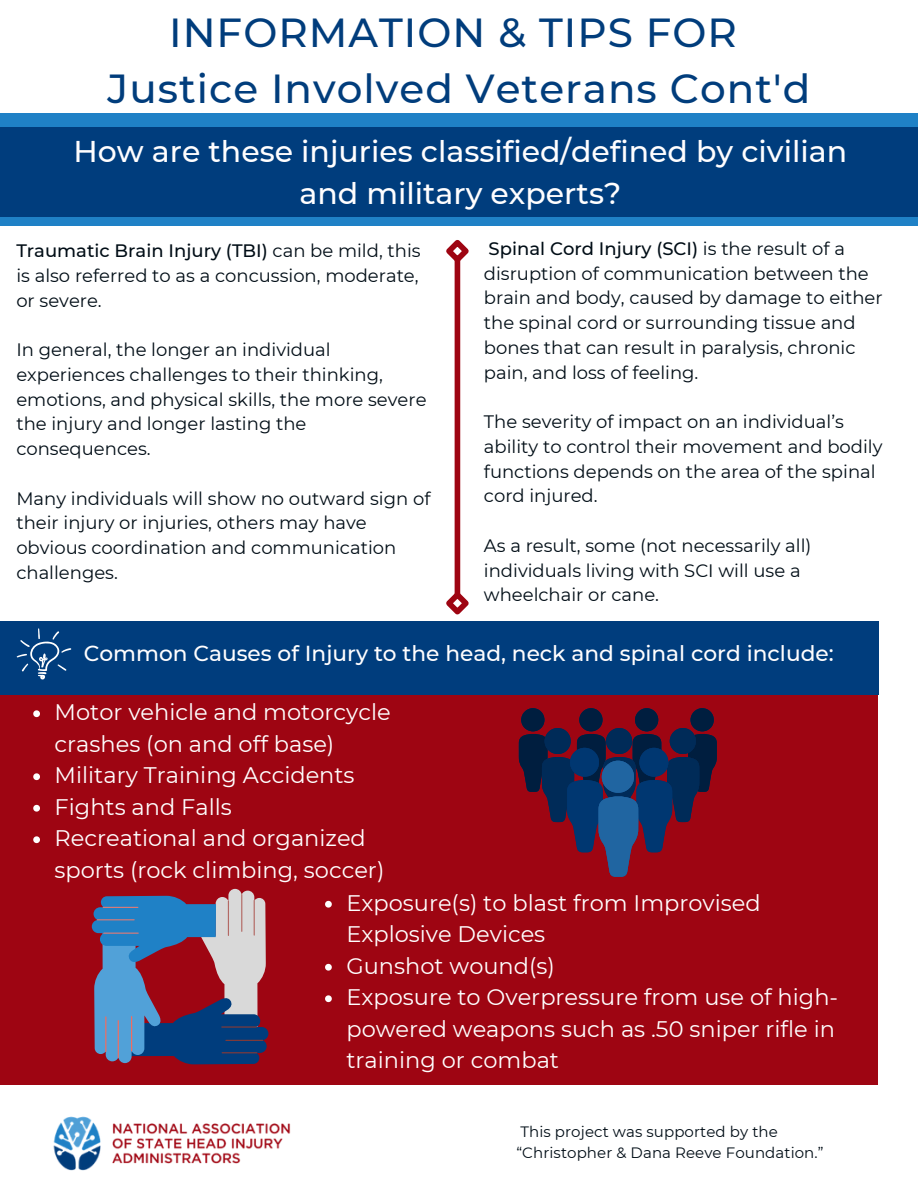
<style>
.page{position:relative;width:918px;height:1188px;background:#fff}
.page>*{position:absolute;margin:0;border:0;box-sizing:border-box;transform-origin:0 0}
.t1{font:500 40.5px/56.2px "Montserrat";letter-spacing:.025em;color:#013d7c;text-align:center}
.t2{font:500 30px/41.7px "Montserrat";color:#fffeff;text-align:center}
.t3{font:22.5px/31.5px "Montserrat";color:#fff}
.t4{font:500 21.75px "Montserrat";color:#fffeff}
.t5{font:18px/24.8px "Montserrat";color:#000d16}
.t6{font:15px/20.2px "Montserrat";letter-spacing:.005em;color:#000d16}
.s1{font-weight:500}
</style>
<div class="page">
<div style="left:0;top:693px;width:878px;height:392px;background:#9e0512"></div>
<div style="left:0;top:113px;width:918px;height:21px;background:#1f81c6"></div>
<div style="left:0;top:127px;width:918px;height:90px;background:#003d7d"></div>
<div style="left:0;top:217px;width:918px;height:9px;background:#1f81c6"></div>
<svg style="left:33px;top:710px;width:7px;height:7px"></svg>
<svg style="left:33px;top:773px;width:7px;height:7px"></svg>
<svg style="left:33px;top:805px;width:7px;height:7px"></svg>
<svg style="left:33px;top:836px;width:7px;height:7px"></svg>
<div style="left:455px;top:258px;width:5px;height:338px;background:#9e0512"></div>
<svg style="left:446px;top:240px;width:23px;height:27px"></svg>
<svg style="left:446px;top:587px;width:23px;height:28px"></svg>
<div style="left:0;top:621px;width:879px;height:73px;background:#003d7d"></div>
<svg style="left:16px;top:628px;width:55px;height:52px"></svg>
<svg style="left:519px;top:708px;width:198px;height:169px"></svg>
<div style="left:602px;top:761px;width:32px;height:32px;background:#2065a1;border-radius:50%"></div>
<svg style="left:325px;top:901px;width:7px;height:7px"></svg>
<svg style="left:325px;top:964px;width:7px;height:7px"></svg>
<svg style="left:325px;top:995px;width:7px;height:7px"></svg>
<svg style="left:92px;top:889px;width:176px;height:175px"></svg>
<hr style="left:104px;top:933px;width:34px;height:1px;background:#da7b79">
<hr style="left:103px;top:907px;width:35px;height:1px;background:#da7b79">
<hr style="left:97px;top:919px;width:37px;height:1px;background:#da7b79">
<img style="left:53px;top:1116px;width:238px;height:55px">
<h1 class="t1" style="left:108px;top:4px;width:704px">INFORMATION &amp; TIPS FOR<br>Justice Involved Veterans Cont'd</h1>
<h2 class="t2" style="left:73px;top:130px;width:775px">How are these injuries classified/defined by civilian and military experts?</h2>
<p class="t5" style="left:16px;top:238px;width:406px;text-align:justify"><span class="s1">Traumatic Brain Injury (TBI)</span> can be mild, this is also referred to as a concussion, moderate, or severe.</p>
<p class="t5" style="left:16px;top:337px;width:412px">In general, the longer an individual experiences challenges to their thinking, emotions, and physical skills, the more severe the injury and longer lasting the consequences.</p>
<p class="t5" style="left:16px;top:486px;width:416px">Many individuals will show no outward sign of their injury or injuries, others may have obvious coordination and communication challenges.</p>
<p class="t5" style="left:484px;top:236px;width:400px"><span class="s1">Spinal Cord Injury (SCI)</span> is the result of a disruption of communication between the brain and body, caused by damage to either the spinal cord or surrounding tissue and bones that can result in paralysis, chronic pain, and loss of feeling.</p>
<p class="t5" style="left:484px;top:409px;width:400px">The severity of impact on an individual’s ability to control their movement and bodily functions depends on the area of the spinal cord injured.</p>
<p class="t5" style="left:484px;top:533px;width:329px">As a result, some (not necessarily all) individuals living with SCI will use a wheelchair or cane.</p>
<h2 class="t4" style="left:84px;top:640px;width:751px">Common Causes of Injury to the head, neck and spinal cord include:</h2>
<p class="t3" style="left:55px;top:697px;width:338px">Motor vehicle and motorcycle crashes (on and off base)<br>Military Training Accidents<br>Fights and Falls<br>Recreational and organized sports (rock climbing, soccer)</p>
<p class="t3" style="left:346px;top:887px;width:493px">Exposure(s) to blast from Improvised<br>Explosive Devices<br>Gunshot wound(s)<br>Exposure to Overpressure from use of high&shy;powered weapons such as .50 sniper rifle in training or combat</p>
<p class="t6" style="left:516px;top:1122px;width:309px">This project was supported by the “Christopher &amp; Dana Reeve Foundation.”</p>
</div>
